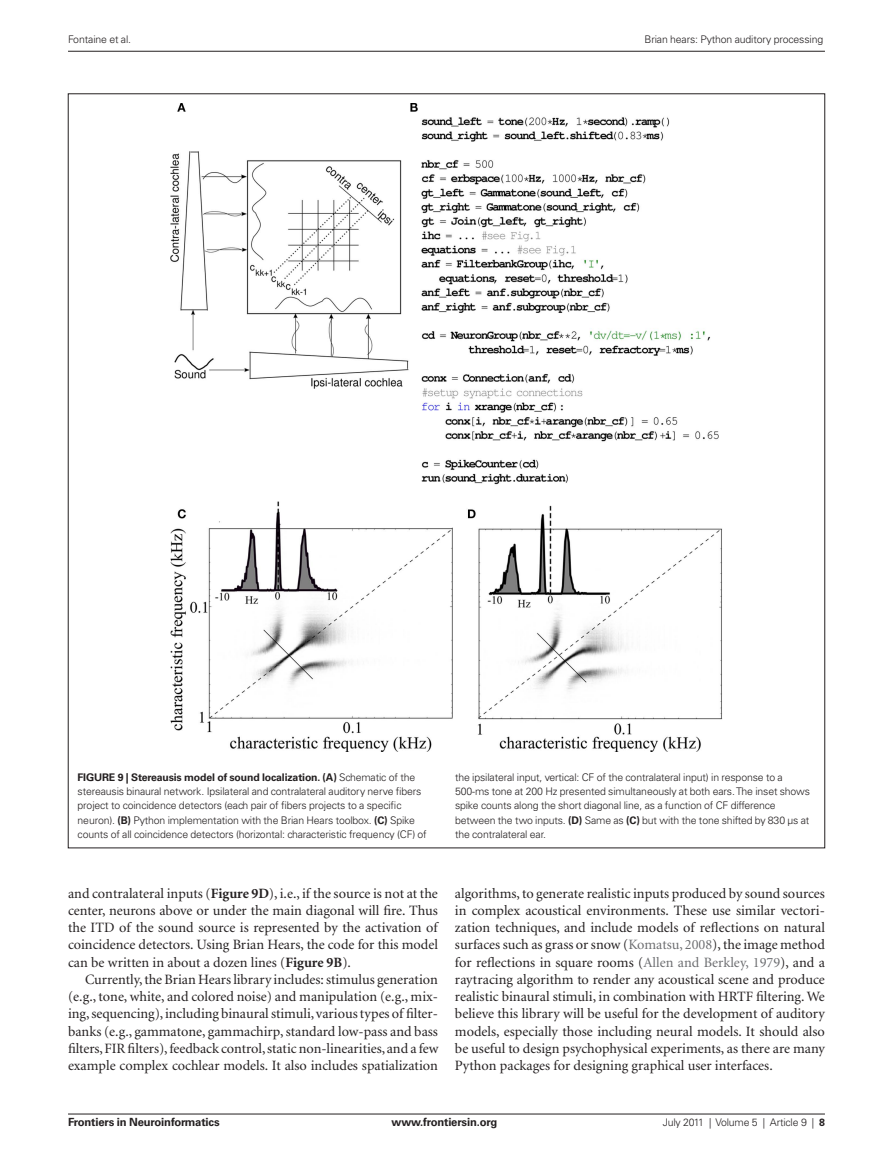
<style>
.page{position:relative;width:893px;height:1170px;background:#fff}
.page>*{position:absolute;margin:0;border:0;box-sizing:border-box;transform-origin:0 0}
.t1{font:14.25px/17.2px "Minion";color:#231f20;text-align:justify}
.t2{font:700 11.25px "Univers";letter-spacing:-.015em;color:#231f20}
.t3{font:300 10.5px/14.2px "Univers";letter-spacing:-.015em;color:#231f20}
.s1{font-weight:700}
.s2{color:#6c6d70}
</style>
<div class="page">
<img style="left:170px;top:103px;width:553px;height:648px">
<hr style="left:68px;top:51px;width:757px;height:1px;background:#231f20">
<hr style="left:68px;top:1113px;width:757px;height:1px;background:#231f20">
<p class="t3" style="left:68px;top:32px;width:65px">Fontaine et al.</p>
<p class="t3" style="left:645px;top:32px;width:180px">Brian hears: Python auditory processing</p>
<p class="t3" style="left:78px;top:769px;width:351px"><span class="s1">Figu re 9 | Stereausis model of sound localization. (A)</span> Schematic of the stereausis binaural network. Ipsilateral and contralateral auditory nerve fibers project to coincidence detectors (each pair of fibers projects to a specific neuron). <span class="s1">(B)</span> Python implementation with the Brian Hears toolbox. <span class="s1">(C)</span> Spike counts of all coincidence detectors (horizontal: characteristic frequency (CF) of</p>
<p class="t3" style="left:455px;top:769px;width:356px">the ipsilateral input, vertical: CF of the contralateral input) in response to a 500-ms tone at 200 Hz presented simultaneously at both ears. The inset shows spike counts along the short diagonal line, as a function of CF difference between the two inputs. <span class="s1">(D)</span> Same as <span class="s1">(C)</span> but with the tone shifted by 830 μs at the contralateral ear.</p>
<p class="t1" style="left:68px;top:884px;width:371px">and contralateral inputs (<span class="s1">Figure 9D</span>), i.e., if the source is not at the center, neurons above or under the main diagonal will fire. Thus the ITD of the sound source is represented by the activation of coincidence detectors. Using Brian Hears, the code for this model can be written in about a dozen lines (<span class="s1">Figure 9B</span>).</p>
<p class="t1" style="left:68px;top:971px;width:372px;text-indent:17px">Currently, the Brian Hears library includes: stimulus generation (e.g., tone, white, and colored noise) and manipulation (e.g., mix&shy;ing, sequencing), including binaural stimuli, various types of filter&shy;banks (e.g., gammatone, gammachirp, standard low-pass and bass filters, FIR filters), feedback control, static non-linearities, and a few example complex cochlear models. It also includes spatialization</p>
<p class="t1" style="left:455px;top:884px;width:371px">algorithms, to generate realistic inputs produced by sound sources in complex acoustical environments. These use similar vectori&shy;zation techniques, and include models of reflections on natural surfaces such as grass or snow (<span class="s2">Komatsu, 2008</span>), the image method for reflections in square rooms (<span class="s2">Allen and Berkley, 1979</span>), and a raytracing algorithm to render any acoustical scene and produce realistic binaural stimuli, in combination with HRTF filtering. We believe this library will be useful for the development of auditory models, especially those including neural models. It should also be useful to design psychophysical experiments, as there are many Python packages for designing graphical user interfaces.</p>
<p class="t2" style="left:68px;top:1115px;width:153px">Frontiers in Neuroinformatics</p>
<p class="t2" style="left:392px;top:1115px;width:107px">www.frontiersin.org</p>
<p class="t3" style="left:663px;top:1115px;width:164px">July 2011 | Volume 5 | Article 9 | <span class="s1">8</span></p>
</div>
